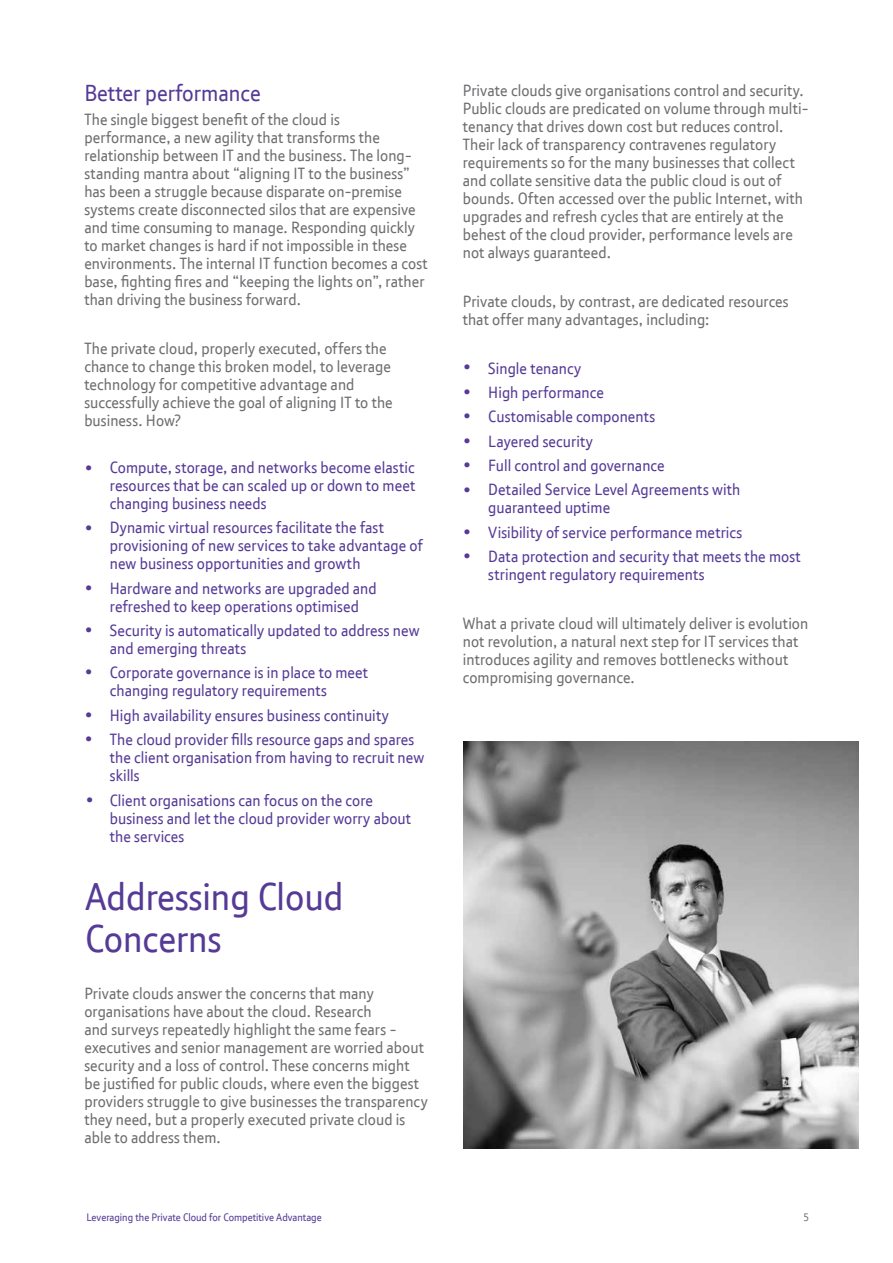
<style>
.page{position:relative;width:893px;height:1263px;background:#fff}
.page>*{position:absolute;margin:0;border:0;box-sizing:border-box;transform-origin:0 0}
.t1{font:37.5px/42px "New BT";color:#553a96}
.t2{font:22.5px "New BT";color:#553a96}
.t3{font:15.75px/18px "New BT";letter-spacing:.005em;color:#6d6e71}
.t4{font:15.75px/24.5px "New BT";letter-spacing:.005em;color:#553a96}
.t5{font:10.5px "New BT";color:#553a96}
.t6{font:10.5px "New BT";color:#6d6e71}
</style>
<div class="page">
<img style="left:463px;top:741px;width:396px;height:407px">
<h2 class="t2" style="left:84px;top:79px;width:178px">Better performance</h2>
<p class="t3" style="left:84px;top:110px;width:345px">The single biggest benefit of the cloud is performance, a new agility that transforms the relationship between IT and the business. The long&shy;standing mantra about “aligning IT to the business” has been a struggle because disparate on-premise systems create disconnected silos that are expensive and time consuming to manage. Responding quickly to market changes is hard if not impossible in these environments. The internal IT function becomes a cost base, fighting fires and “keeping the lights on”, rather than driving the business forward.</p>
<p class="t3" style="left:84px;top:339px;width:310px">The private cloud, properly executed, offers the chance to change this broken model, to leverage technology for competitive advantage and successfully achieve the goal of aligning IT to the business. How?</p>
<p class="t4" style="left:110px;top:458px;width:307px;line-height:18px;text-align:justify">Compute, storage, and networks become elastic resources that be can scaled up or down to meet changing business needs</p>
<p class="t4" style="left:110px;top:518px;width:314px;line-height:18px">Dynamic virtual resources facilitate the fast provisioning of new services to take advantage of new business opportunities and growth</p>
<p class="t4" style="left:110px;top:579px;width:268px;line-height:18px">Hardware and networks are upgraded and refreshed to keep operations optimised</p>
<p class="t4" style="left:110px;top:621px;width:311px;line-height:18px">Security is automatically updated to address new and emerging threats</p>
<p class="t4" style="left:110px;top:663px;width:260px;line-height:18px">Corporate governance is in place to meet changing regulatory requirements</p>
<p class="t4" style="left:110px;top:702px;width:306px">High availability ensures business continuity<br>The cloud provider fills resource gaps and spares</p>
<p class="t4" style="left:110px;top:748px;width:316px;line-height:18px">the client organisation from having to recruit new skills</p>
<p class="t4" style="left:110px;top:790px;width:303px;line-height:18px">Client organisations can focus on the core business and let the cloud provider worry about the services</p>
<p class="t4" style="left:85px;top:454px;width:9px">•</p>
<p class="t4" style="left:85px;top:515px;width:9px">•</p>
<p class="t4" style="left:85px;top:575px;width:9px">•</p>
<p class="t4" style="left:85px;top:616px;width:9px">•</p>
<p class="t4" style="left:85px;top:659px;width:9px">•</p>
<p class="t4" style="left:85px;top:701px;width:9px">• •</p>
<p class="t4" style="left:86px;top:787px;width:9px">•</p>
<h1 class="t1" style="left:85px;top:875px;width:260px">Addressing Cloud<br>Concerns</h1>
<p class="t3" style="left:84px;top:983px;width:345px">Private clouds answer the concerns that many organisations have about the cloud. Research<br>and surveys repeatedly highlight the same fears - executives and senior management are worried about security and a loss of control. These concerns might be justified for public clouds, where even the biggest providers struggle to give businesses the transparency they need, but a properly executed private cloud is able to address them.</p>
<p class="t3" style="left:463px;top:81px;width:347px">Private clouds give organisations control and security.<br>Public clouds are predicated on volume through multi&shy;tenancy that drives down cost but reduces control.<br>Their lack of transparency contravenes regulatory requirements so for the many businesses that collect and collate sensitive data the public cloud is out of bounds. Often accessed over the public Internet, with upgrades and refresh cycles that are entirely at the behest of the cloud provider, performance levels are not always guaranteed.</p>
<p class="t3" style="left:463px;top:292px;width:327px">Private clouds, by contrast, are dedicated resources that offer many advantages, including:</p>
<p class="t4" style="left:488px;top:355px;width:253px">Single tenancy<br>High performance<br>Customisable components<br>Layered security<br>Full control and governance<br>Detailed Service Level Agreements with</p>
<p class="t4" style="left:488px;top:495px;width:314px">guaranteed uptime<br>Visibility of service performance metrics<br>Data protection and security that meets the most</p>
<p class="t4" style="left:488px;top:562px;width:218px">stringent regulatory requirements</p>
<p class="t3" style="left:463px;top:614px;width:347px">What a private cloud will ultimately deliver is evolution not revolution, a natural next step for IT services that introduces agility and removes bottlenecks without compromising governance.</p>
<p class="t4" style="left:463px;top:354px;width:9px;text-align:justify">• • • • • •</p>
<p class="t4" style="left:463px;top:519px;width:9px">• •</p>
<p class="t5" style="left:86px;top:1210px;width:237px">Leveraging the Private Cloud for Competitive Advantage</p>
<p class="t6" style="left:804px;top:1210px;width:7px">5</p>
</div>
